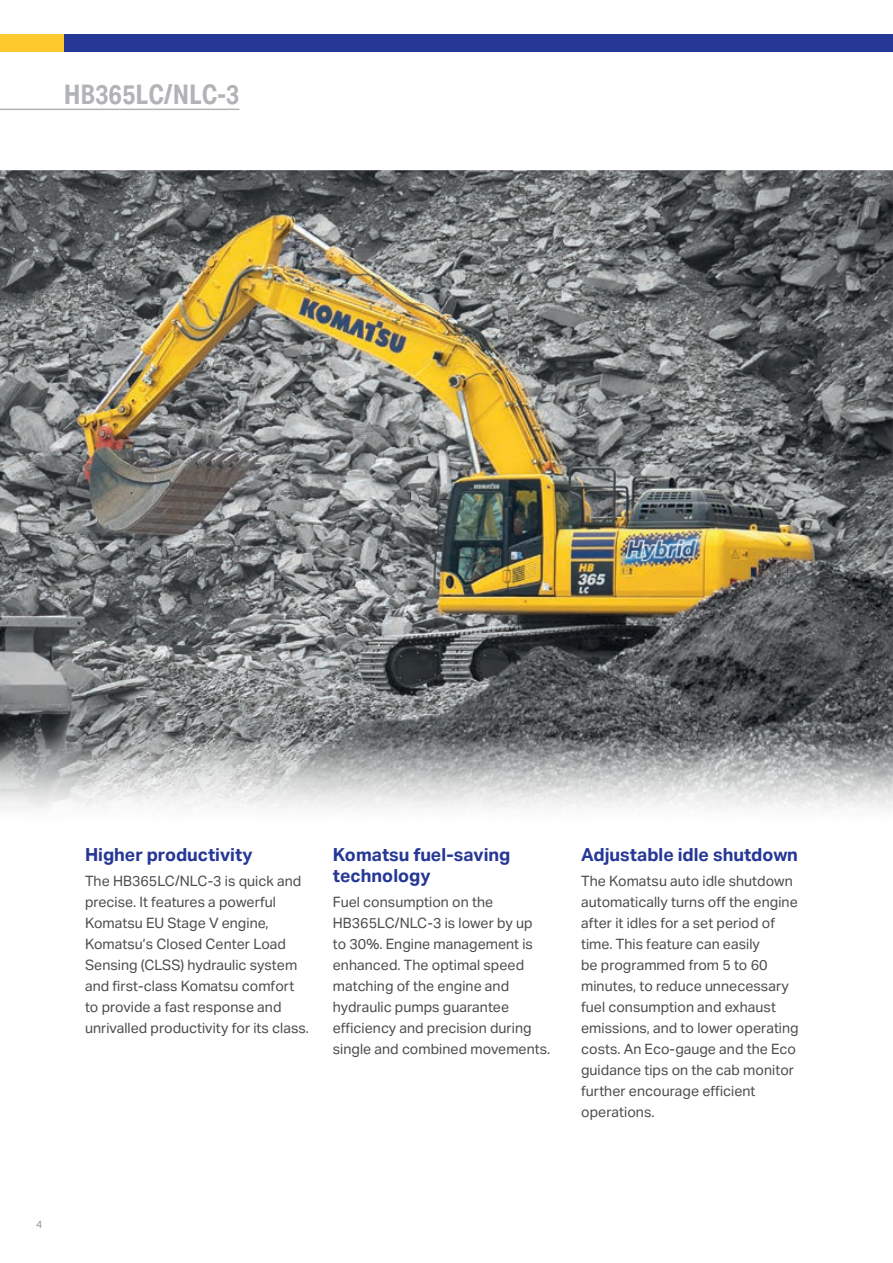
<style>
.page{position:relative;width:893px;height:1263px;background:#fff}
.page>*{position:absolute;margin:0;border:0;box-sizing:border-box;transform-origin:0 0}
.t1{font:700 27px "Aktiv Grotesk Cd";color:#b2b3b7}
.t2{font:700 18px/21px "Aktiv Grotesk";color:#263895}
.t3{font:14.25px/21px "Aktiv Grotesk";color:#4b4c4d}
.t4{font:10.5px "Aktiv Grotesk";color:#939598}
</style>
<div class="page">
<img style="left:0;top:170px;width:893px;height:640px">
<hr style="left:0;top:109px;width:239px;height:1px;background:#b2b3b7">
<div style="left:0;top:34px;width:143px;height:17px;background:#fec92d"></div>
<div style="left:64px;top:34px;width:829px;height:17px;background:#263895"></div>
<h1 class="t1" style="left:64px;top:79px;width:177px">HB365LC/NLC-3</h1>
<p class="t4" style="left:36px;top:1218px;width:8px">4</p>
<p class="t2" style="left:85px;top:844px;width:169px">Higher productivity</p>
<p class="t3" style="left:85px;top:870px;width:225px">The HB365LC/NLC-3 is quick and precise. It features a powerful<br>Komatsu EU Stage V engine,<br>Komatsu’s Closed Center Load<br>Sensing (CLSS) hydraulic system and first-class Komatsu comfort to provide a fast response and unrivalled productivity for its class.</p>
<p class="t2" style="left:333px;top:844px;width:179px">Komatsu fuel-saving technology</p>
<p class="t3" style="left:333px;top:891px;width:219px">Fuel consumption on the<br>HB365LC/NLC-3 is lower by up<br>to 30%. Engine management is enhanced. The optimal speed matching of the engine and hydraulic pumps guarantee efficiency and precision during single and combined movements.</p>
<p class="t2" style="left:581px;top:844px;width:218px">Adjustable idle shutdown</p>
<p class="t3" style="left:581px;top:870px;width:219px">The Komatsu auto idle shutdown automatically turns off the engine after it idles for a set period of time. This feature can easily<br>be programmed from 5 to 60 minutes, to reduce unnecessary fuel consumption and exhaust emissions, and to lower operating costs. An Eco-gauge and the Eco guidance tips on the cab monitor further encourage efficient operations.</p>
</div>
